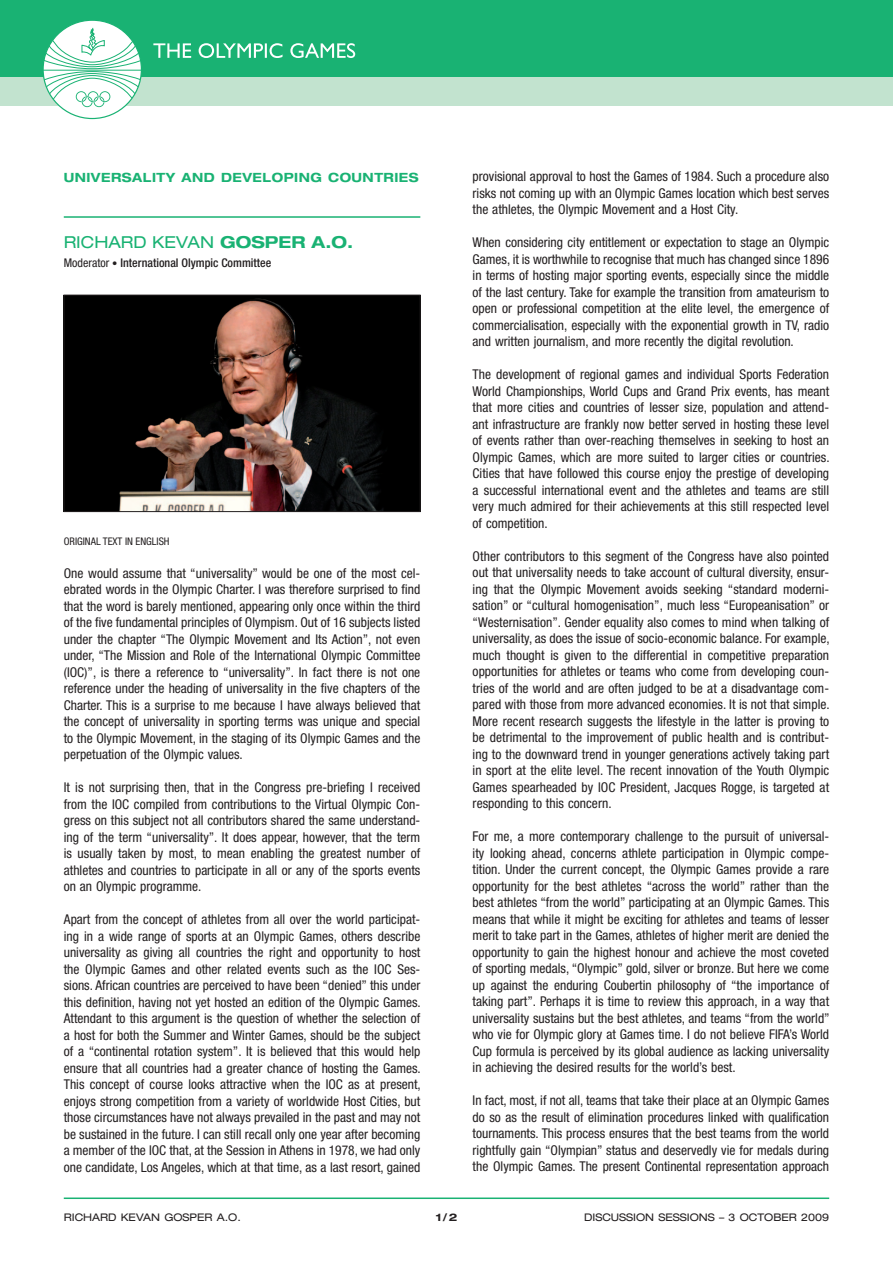
<style>
.page{position:relative;width:893px;height:1263px;background:#fff}
.page>*{position:absolute;margin:0;border:0;box-sizing:border-box;transform-origin:0 0}
.t1{font:expanded 16.5px "Helvetica Neue";color:#19b273}
.t2{font:condensed 13.5px/16.5px "Helvetica Neue";color:#231f20;text-align:justify}
.t3{font:700 expanded 12.75px "Helvetica Neue";letter-spacing:.04em;color:#19b273;scale:.95 1}
.t4{font:500 condensed 12px "Helvetica Neue";color:#231f20}
.t5{font:expanded 10.5px "Helvetica Neue";color:#231f20}
.t6{font:condensed 10.5px "Helvetica Neue";color:#231f20}
.t7{font:700 expanded 10.5px "Helvetica Neue";color:#231f20}
.s1{font-weight:700}
.s2{font-weight:400}
.s3{font-weight:400;font-size:10.5px}
</style>
<div class="page">
<div style="left:0;top:0;width:893px;height:77px;background:#19b273"></div>
<div style="left:0;top:77px;width:893px;height:29px;background:#c2e3cf"></div>
<svg style="left:43px;top:22px;width:98px;height:97px"></svg>
<hr style="left:64px;top:1197px;width:765px;height:2px;background:#19b273">
<svg style="left:153px;top:43px;width:202px;height:15px"></svg>
<hr style="left:64px;top:216px;width:356px;height:2px;background:#19b273">
<img style="left:66px;top:297px;width:352px;height:213px">
<div style="left:64px;top:295px;width:356px;height:217px;border:1px solid #231f20"></div>
<p class="t3" style="left:64px;top:169px;width:35px">UNIVERSA</p>
<p class="t3" style="left:143px;top:169px;width:94px">LITY AND DEVE</p>
<p class="t3" style="left:263px;top:169px;width:20px">LOPI</p>
<p class="t3" style="left:299px;top:169px;width:44px">NG COU</p>
<p class="t3" style="left:363px;top:169px;width:32px">NTRIES</p>
<p class="t1" style="left:64px;top:232px;width:291px">RICHARD KEVAN <span class="s1">GOSPER A.O.</span></p>
<p class="t4" style="left:64px;top:256px;width:209px"><span class="s2">Moderator</span> <span class="s3">•</span> International Olympic Committee</p>
<p class="t6" style="left:64px;top:535px;width:107px">Original text in English</p>
<p class="t2" style="left:64px;top:564px;width:358px">One would assume that “universality” would be one of the most cel&shy;ebrated words in the Olympic Charter. I was therefore surprised to find that the word is barely mentioned, appearing only once within the third of the five fundamental principles of Olympism. Out of 16 subjects listed under the chapter “The Olympic Movement and Its Action”, not even under, “The Mission and Role of the International Olympic Committee (IOC)”, is there a reference to “universality”. In fact there is not one reference under the heading of universality in the five chapters of the Charter. This is a surprise to me because I have always believed that the concept of universality in sporting terms was unique and special to the Olympic Movement, in the staging of its Olympic Games and the perpetuation of the Olympic values.</p>
<p class="t2" style="left:64px;top:779px;width:358px">It is not surprising then, that in the Congress pre-briefing I received from the IOC compiled from contributions to the Virtual Olympic Con&shy;gress on this subject not all contributors shared the same understand&shy;ing of the term “universality”. It does appear, however, that the term is usually taken by most, to mean enabling the greatest number of athletes and countries to participate in all or any of the sports events on an Olympic programme.</p>
<p class="t2" style="left:64px;top:911px;width:359px">Apart from the concept of athletes from all over the world participat&shy;ing in a wide range of sports at an Olympic Games, others describe universality as giving all countries the right and opportunity to host the Olympic Games and other related events such as the IOC Ses&shy;sions. African countries are perceived to have been “denied” this under this definition, having not yet hosted an edition of the Olympic Games.<br>Attendant to this argument is the question of whether the selection of a host for both the Summer and Winter Games, should be the subject of a “continental rotation system”. It is believed that this would help ensure that all countries had a greater chance of hosting the Games.<br>This concept of course looks attractive when the IOC as at present, enjoys strong competition from a variety of worldwide Host Cities, but those circumstances have not always prevailed in the past and may not be sustained in the future. I can still recall only one year after becoming a member of the IOC that, at the Session in Athens in 1978, we had only one candidate, Los Angeles, which at that time, as a last resort, gained</p>
<p class="t2" style="left:473px;top:168px;width:358px">provisional approval to host the Games of 1984. Such a procedure also risks not coming up with an Olympic Games location which best serves the athletes, the Olympic Movement and a Host City.</p>
<p class="t2" style="left:473px;top:234px;width:358px">When considering city entitlement or expectation to stage an Olympic Games, it is worthwhile to recognise that much has changed since 1896 in terms of hosting major sporting events, especially since the middle of the last century. Take for example the transition from amateurism to open or professional competition at the elite level, the emergence of commercialisation, especially with the exponential growth in TV, radio and written journalism, and more recently the digital revolution.</p>
<p class="t2" style="left:473px;top:366px;width:358px">The development of regional games and individual Sports Federation World Championships, World Cups and Grand Prix events, has meant that more cities and countries of lesser size, population and attend&shy;ant infrastructure are frankly now better served in hosting these level of events rather than over-reaching themselves in seeking to host an Olympic Games, which are more suited to larger cities or countries.<br>Cities that have followed this course enjoy the prestige of developing a successful international event and the athletes and teams are still very much admired for their achievements at this still respected level of competition.</p>
<p class="t2" style="left:473px;top:548px;width:359px">Other contributors to this segment of the Congress have also pointed out that universality needs to take account of cultural diversity, ensur&shy;ing that the Olympic Movement avoids seeking “standard moderni&shy;sation” or “cultural homogenisation”, much less “Europeanisation” or “Westernisation”. Gender equality also comes to mind when talking of universality, as does the issue of socio-economic balance. For example, much thought is given to the differential in competitive preparation opportunities for athletes or teams who come from developing coun&shy;tries of the world and are often judged to be at a disadvantage com&shy;pared with those from more advanced economies. It is not that simple.<br>More recent research suggests the lifestyle in the latter is proving to be detrimental to the improvement of public health and is contribut&shy;ing to the downward trend in younger generations actively taking part in sport at the elite level. The recent innovation of the Youth Olympic Games spearheaded by IOC President, Jacques Rogge, is targeted at responding to this concern.</p>
<p class="t2" style="left:473px;top:828px;width:359px">For me, a more contemporary challenge to the pursuit of universal&shy;ity looking ahead, concerns athlete participation in Olympic compe&shy;tition. Under the current concept, the Olympic Games provide a rare opportunity for the best athletes “across the world” rather than the best athletes “from the world” participating at an Olympic Games. This means that while it might be exciting for athletes and teams of lesser merit to take part in the Games, athletes of higher merit are denied the opportunity to gain the highest honour and achieve the most coveted of sporting medals, “Olympic” gold, silver or bronze. But here we come up against the enduring Coubertin philosophy of “the importance of taking part”. Perhaps it is time to review this approach, in a way that universality sustains but the best athletes, and teams “from the world” who vie for Olympic glory at Games time. I do not believe FIFA’s World Cup formula is perceived by its global audience as lacking universality in achieving the desired results for the world’s best.</p>
<p class="t2" style="left:473px;top:1092px;width:358px">In fact, most, if not all, teams that take their place at an Olympic Games do so as the result of elimination procedures linked with qualification tournaments. This process ensures that the best teams from the world rightfully gain “Olympian” status and deservedly vie for medals during the Olympic Games. The present Continental representation approach</p>
<p class="t5" style="left:64px;top:1211px;width:179px">RICHARD KEVAN GOSPER A.O.</p>
<p class="t7" style="left:436px;top:1211px;width:23px">1/2</p>
<p class="t5" style="left:584px;top:1211px;width:16px">DISCUSSI</p>
<p class="t5" style="left:636px;top:1211px;width:30px">ON SESSI</p>
<p class="t5" style="left:690px;top:1211px;width:141px">ONS – 3 OCTOBER 2009</p>
</div>
